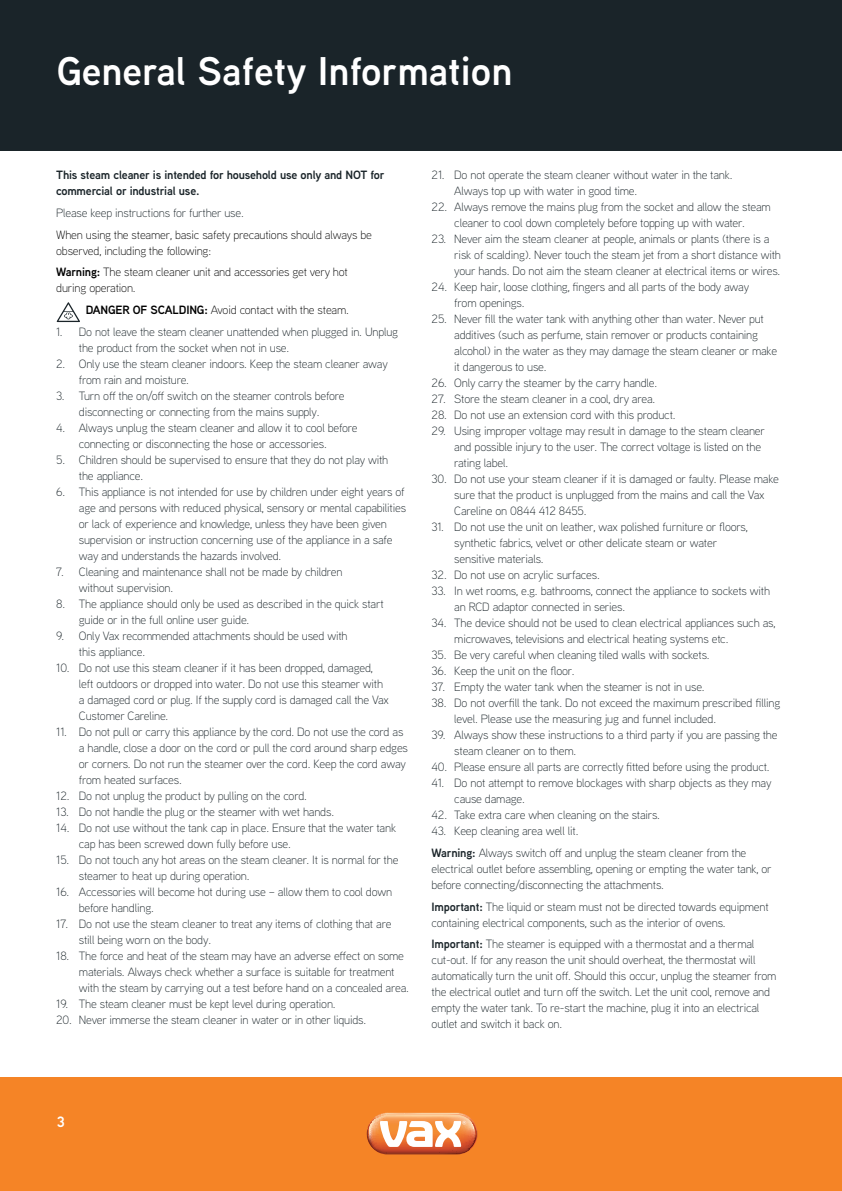
<style>
.page{position:relative;width:842px;height:1191px;background:#fff}
.page>*{position:absolute;margin:0;border:0;box-sizing:border-box;transform-origin:0 0}
.t1{font:600 40px "Vax Aaux Next";color:#fff}
.t2{font:600 15px "Vax Aaux Next";color:#fff}
.t3{font:300 12px/16px "Vax Aaux Next";letter-spacing:-.015em;color:#1a2429}
.t4{font:300 12px/16px "Vax Aaux Next";letter-spacing:-.015em;color:#000}
.t5{font:600 12px/16px "Vax Aaux Next";letter-spacing:-.015em;color:#1a2429}
.s1{font-weight:600}
</style>
<div class="page">
<div style="left:0;top:1077px;width:842px;height:114px;background:#f58426"></div>
<div style="left:0;top:0;width:842px;height:150px;background:#1a2429"></div>
<svg style="left:367px;top:1112px;width:110px;height:42px"></svg>
<svg style="left:57px;top:302px;width:23px;height:20px"></svg>
<h1 class="t1" style="left:57px;top:43px;width:457px">General Safety Information</h1>
<p class="t5" style="left:56px;top:167px;width:330px">This steam cleaner is intended for household use only and NOT for commercial or industrial use.</p>
<p class="t3" style="left:56px;top:204px;width:189px">Please keep instructions for further use.</p>
<p class="t4" style="left:56px;top:226px;width:317px">When using the steamer, basic safety precautions should always be observed, including the following:</p>
<p class="t4" style="left:56px;top:264px;width:293px"><span class="s1">Warning:</span> The steam cleaner unit and accessories get very hot during operation.</p>
<p class="t4" style="left:86px;top:301px;width:265px"><span class="s1">DANGER OF SCALDING:</span> Avoid contact with the steam.</p>
<p class="t3" style="left:79px;top:323px;width:321px;text-indent:-23px">1. Do not leave the steam cleaner unattended when plugged in. Unplug the product from the socket when not in use.</p>
<p class="t3" style="left:79px;top:355px;width:310px;text-indent:-23px">2. Only use the steam cleaner indoors. Keep the steam cleaner away from rain and moisture.</p>
<p class="t3" style="left:56px;top:387px;width:290px;text-align:center">3. Turn off the on/off switch on the steamer controls before disconnecting or connecting from the mains supply.</p>
<p class="t3" style="left:79px;top:419px;width:280px;text-indent:-23px">4. Always unplug the steam cleaner and allow it to cool before connecting or disconnecting the hose or accessories.</p>
<p class="t3" style="left:79px;top:451px;width:311px;text-indent:-23px">5. Children should be supervised to ensure that they do not play with the appliance.</p>
<p class="t3" style="left:79px;top:483px;width:329px;text-indent:-23px">6. This appliance is not intended for use by children under eight years of age and persons with reduced physical, sensory or mental capabilities or lack of experience and knowledge, unless they have been given supervision or instruction concerning use of the appliance in a safe way and understands the hazards involved.</p>
<p class="t3" style="left:79px;top:563px;width:265px;text-indent:-23px">7. Cleaning and maintenance shall not be made by children without supervision.</p>
<p class="t3" style="left:79px;top:595px;width:306px;text-indent:-23px">8. The appliance should only be used as described in the quick start guide or in the full online user guide.</p>
<p class="t3" style="left:79px;top:627px;width:270px;text-indent:-23px">9. Only Vax recommended attachments should be used with this appliance.</p>
<p class="t3" style="left:79px;top:659px;width:311px;text-indent:-23px">10. Do not use this steam cleaner if it has been dropped, damaged, left outdoors or dropped into water. Do not use this steamer with a damaged cord or plug. If the supply cord is damaged call the Vax Customer Careline.</p>
<p class="t3" style="left:79px;top:723px;width:331px;text-indent:-23px">11. Do not pull or carry this appliance by the cord. Do not use the cord as a handle, close a door on the cord or pull the cord around sharp edges or corners. Do not run the steamer over the cord. Keep the cord away from heated surfaces.</p>
<p class="t3" style="left:56px;top:787px;width:252px">12. Do not unplug the product by pulling on the cord.</p>
<p class="t3" style="left:56px;top:803px;width:279px">13. Do not handle the plug or the steamer with wet hands.</p>
<p class="t3" style="left:79px;top:819px;width:319px;text-indent:-23px">14. Do not use without the tank cap in place. Ensure that the water tank cap has been screwed down fully before use.</p>
<p class="t3" style="left:79px;top:851px;width:321px;text-indent:-23px">15. Do not touch any hot areas on the steam cleaner. It is normal for the steamer to heat up during operation.</p>
<p class="t3" style="left:79px;top:883px;width:315px;text-indent:-23px">16. Accessories will become hot during use – allow them to cool down before handling.</p>
<p class="t3" style="left:79px;top:915px;width:314px;text-indent:-23px">17. Do not use the steam cleaner to treat any items of clothing that are still being worn on the body.</p>
<p class="t3" style="left:79px;top:947px;width:331px;text-indent:-23px">18. The force and heat of the steam may have an adverse effect on some materials. Always check whether a surface is suitable for treatment with the steam by carrying out a test before hand on a concealed area.</p>
<p class="t3" style="left:56px;top:995px;width:281px">19. The steam cleaner must be kept level during operation.</p>
<p class="t3" style="left:56px;top:1011px;width:312px">20. Never immerse the steam cleaner in water or in other liquids.</p>
<p class="t3" style="left:454px;top:166px;width:280px;text-indent:-23px">21. Do not operate the steam cleaner without water in the tank.<br>Always top up with water in good time.</p>
<p class="t3" style="left:432px;top:198px;width:341px;text-align:center">22. Always remove the mains plug from the socket and allow the steam cleaner to cool down completely before topping up with water.</p>
<p class="t3" style="left:454px;top:230px;width:328px;text-indent:-23px">23. Never aim the steam cleaner at people, animals or plants (there is a risk of scalding). Never touch the steam jet from a short distance with your hands. Do not aim the steam cleaner at electrical items or wires.</p>
<p class="t3" style="left:454px;top:278px;width:296px;text-indent:-23px">24. Keep hair, loose clothing, fingers and all parts of the body away from openings.</p>
<p class="t3" style="left:454px;top:310px;width:324px;text-indent:-23px">25. Never fill the water tank with anything other than water. Never put additives (such as perfume, stain remover or products containing alcohol) in the water as they may damage the steam cleaner or make it dangerous to use.</p>
<p class="t3" style="left:432px;top:374px;width:227px">26. Only carry the steamer by the carry handle.</p>
<p class="t3" style="left:432px;top:390px;width:225px">27. Store the steam cleaner in a cool, dry area.</p>
<p class="t3" style="left:432px;top:406px;width:246px">28. Do not use an extension cord with this product.</p>
<p class="t3" style="left:454px;top:422px;width:312px;text-indent:-23px">29. Using improper voltage may result in damage to the steam cleaner and possible injury to the user. The correct voltage is listed on the rating label.</p>
<p class="t3" style="left:454px;top:470px;width:326px;text-indent:-23px">30. Do not use your steam cleaner if it is damaged or faulty. Please make sure that the product is unplugged from the mains and call the Vax<br>Careline on 0844 412 8455.</p>
<p class="t3" style="left:454px;top:518px;width:295px;text-indent:-23px">31. Do not use the unit on leather, wax polished furniture or floors, synthetic fabrics, velvet or other delicate steam or water sensitive materials.</p>
<p class="t3" style="left:432px;top:566px;width:170px">32. Do not use on acrylic surfaces.</p>
<p class="t3" style="left:454px;top:582px;width:317px;text-indent:-23px">33. In wet rooms, e.g. bathrooms, connect the appliance to sockets with an RCD adaptor connected in series.</p>
<p class="t3" style="left:454px;top:614px;width:323px;text-indent:-23px">34. The device should not be used to clean electrical appliances such as, microwaves, televisions and electrical heating systems etc.</p>
<p class="t3" style="left:432px;top:646px;width:280px">35. Be very careful when cleaning tiled walls with sockets.</p>
<p class="t3" style="left:432px;top:662px;width:144px">36. Keep the unit on the floor.</p>
<p class="t3" style="left:432px;top:678px;width:275px">37. Empty the water tank when the steamer is not in use.</p>
<p class="t3" style="left:454px;top:694px;width:328px;text-indent:-23px">38. Do not overfill the tank. Do not exceed the maximum prescribed filling level. Please use the measuring jug and funnel included.</p>
<p class="t3" style="left:454px;top:726px;width:325px;text-indent:-23px">39. Always show these instructions to a third party if you are passing the steam cleaner on to them.</p>
<p class="t3" style="left:432px;top:758px;width:340px">40. Please ensure all parts are correctly fitted before using the product.</p>
<p class="t3" style="left:454px;top:774px;width:319px;text-indent:-23px">41. Do not attempt to remove blockages with sharp objects as they may cause damage.</p>
<p class="t3" style="left:432px;top:806px;width:230px">42. Take extra care when cleaning on the stairs.</p>
<p class="t3" style="left:432px;top:820px;width:316px;line-height:21.6px">43. Keep cleaning area well lit.<br><span class="s1">Warning:</span> Always switch off and unplug the steam cleaner from the</p>
<p class="t3" style="left:432px;top:860px;width:342px">electrical outlet before assembling, opening or empting the water tank, or before connecting/disconnecting the attachments.</p>
<p class="t3" style="left:432px;top:898px;width:339px"><span class="s1">Important:</span> The liquid or steam must not be directed towards equipment containing electrical components, such as the interior of ovens.</p>
<p class="t3" style="left:432px;top:935px;width:346px"><span class="s1">Important:</span> The steamer is equipped with a thermostat and a thermal cut-out. If for any reason the unit should overheat, the thermostat will automatically turn the unit off. Should this occur, unplug the steamer from the electrical outlet and turn off the switch. Let the unit cool, remove and empty the water tank. To re-start the machine, plug it into an electrical outlet and switch it back on.</p>
<p class="t2" style="left:57px;top:1111px;width:10px">3</p>
</div>
